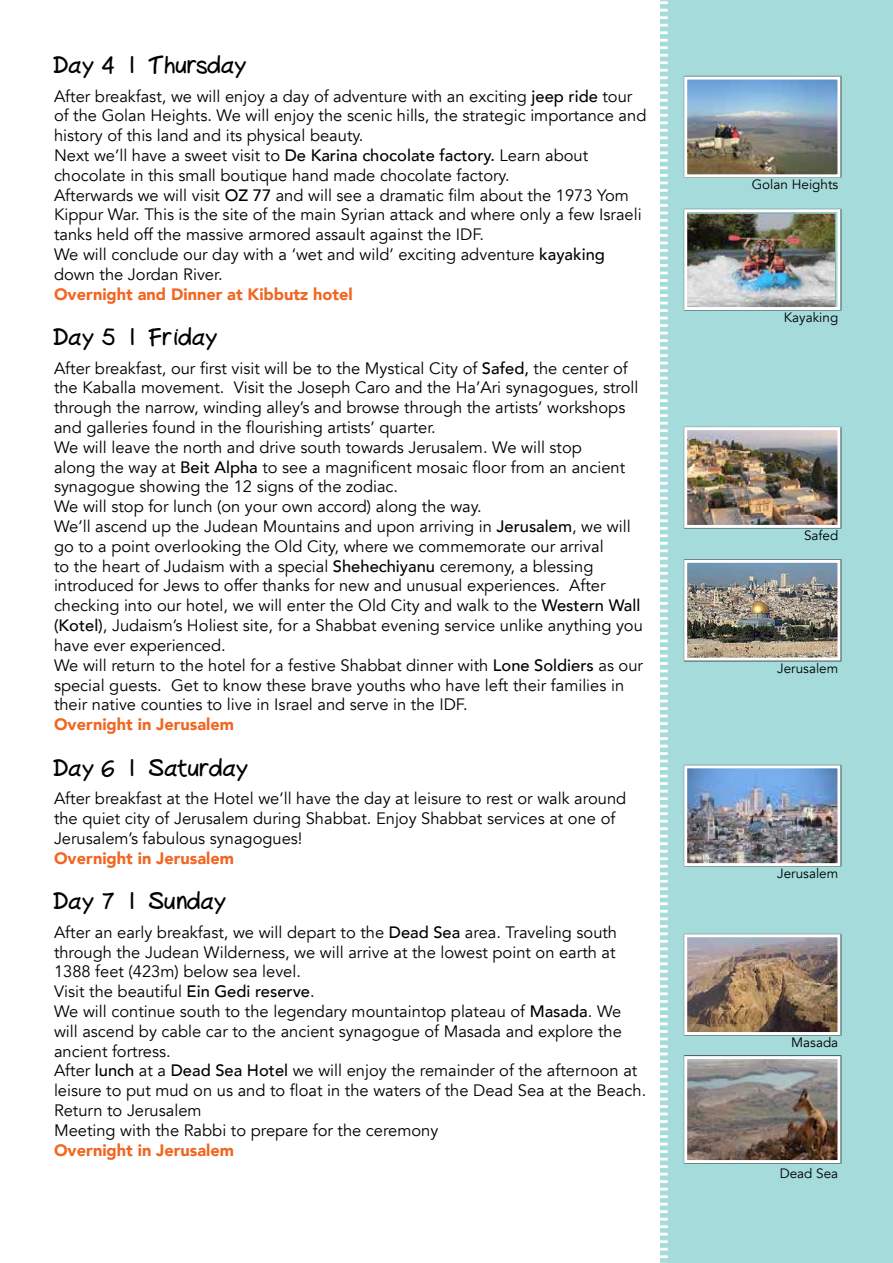
<style>
.page{position:relative;width:893px;height:1263px;background:#fff}
.page>*{position:absolute;margin:0;border:0;box-sizing:border-box;transform-origin:0 0}
.t1{font:24px "Peax Handwritingbold";color:#000}
.t2{font:16.5px/19.8px "Avenir";color:#000}
.t3{font:900 16.5px "Avenir";color:#f16621}
.t4{font:13.5px "Avenir";color:#000}
.s1{font-weight:500}
</style>
<div class="page">
<div style="left:660px;top:0;width:233px;height:1263px;background:#a5dbdb"></div>
<div style="left:683px;top:76px;width:158px;height:102px;background:#000;opacity:.75"></div>
<img style="left:688px;top:81px;width:148px;height:92px">
<div style="left:684px;top:77px;width:156px;height:100px;border:3px solid #fff"></div>
<div style="left:683px;top:426px;width:158px;height:103px;background:#000;opacity:.75"></div>
<img style="left:688px;top:431px;width:148px;height:93px">
<div style="left:684px;top:427px;width:156px;height:101px;border:3px solid #fff"></div>
<div style="left:683px;top:208px;width:158px;height:103px;background:#000;opacity:.75"></div>
<img style="left:688px;top:214px;width:146px;height:92px">
<div style="left:684px;top:209px;width:156px;height:101px;border:3px solid #fff"></div>
<div style="left:683px;top:559px;width:158px;height:102px;background:#000;opacity:.75"></div>
<img style="left:688px;top:564px;width:148px;height:93px">
<div style="left:684px;top:560px;width:156px;height:101px;border:3px solid #fff"></div>
<div style="left:683px;top:764px;width:158px;height:103px;background:#000;opacity:.75"></div>
<img style="left:688px;top:769px;width:148px;height:93px">
<div style="left:684px;top:765px;width:156px;height:101px;border:3px solid #fff"></div>
<div style="left:683px;top:933px;width:158px;height:103px;background:#000;opacity:.75"></div>
<img style="left:688px;top:938px;width:148px;height:93px">
<div style="left:684px;top:934px;width:156px;height:101px;border:3px solid #fff"></div>
<div style="left:683px;top:1055px;width:158px;height:109px;background:#000;opacity:.75"></div>
<img style="left:688px;top:1060px;width:148px;height:99px">
<div style="left:684px;top:1056px;width:156px;height:107px;border:3px solid #fff"></div>
<h1 class="t1" style="left:54px;top:53px;width:195px">Day 4 | Thursday</h1>
<p class="t2" style="left:54px;top:86px;width:594px">After breakfast, we will enjoy a day of adventure with an exciting <span class="s1">jeep ride</span> tour of the Golan Heights. We will enjoy the scenic hills, the strategic importance and history of this land and its physical beauty.<br>Next we’ll have a sweet visit to <span class="s1">De Karina chocolate factory.</span> Learn about chocolate in this small boutique hand made chocolate factory.<br>Afterwards we will visit <span class="s1">OZ 77</span> and will see a dramatic film about the 1973 Yom Kippur War. This is the site of the main Syrian attack and where only a few Israeli tanks held off the massive armored assault against the IDF.<br>We will conclude our day with a ‘wet and wild’ exciting adventure <span class="s1">kayaking </span>down the Jordan River.</p>
<p class="t3" style="left:54px;top:280px;width:300px">Overnight and Dinner at Kibbutz hotel</p>
<h1 class="t1" style="left:54px;top:326px;width:166px">Day 5 | Friday</h1>
<p class="t2" style="left:54px;top:358px;width:591px">After breakfast, our first visit will be to the Mystical City of <span class="s1">Safed,</span> the center of the Kaballa movement. Visit the Joseph Caro and the Ha’Ari synagogues, stroll through the narrow, winding alley’s and browse through the artists’ workshops and galleries found in the flourishing artists’ quarter.<br>We will leave the north and drive south towards Jerusalem. We will stop<br>along the way at <span class="s1">Beit Alpha</span> to see a magnificent mosaic floor from an ancient synagogue showing the 12 signs of the zodiac.<br>We will stop for lunch (on your own accord) along the way.<br>We’ll ascend up the Judean Mountains and upon arriving in <span class="s1">Jerusalem</span>, we will go to a point overlooking the Old City, where we commemorate our arrival<br>to the heart of Judaism with a special <span class="s1">Shehechiyanu</span> ceremony, a blessing introduced for Jews to offer thanks for new and unusual experiences. After checking into our hotel, we will enter the Old City and walk to the <span class="s1">Western Wall (Kotel)</span>, Judaism’s Holiest site, for a Shabbat evening service unlike anything you have ever experienced.<br>We will return to the hotel for a festive Shabbat dinner with <span class="s1">Lone Soldiers</span> as our special guests. Get to know these brave youths who have left their families in their native counties to live in Israel and serve in the IDF.</p>
<p class="t3" style="left:54px;top:710px;width:181px">Overnight in Jerusalem</p>
<h1 class="t1" style="left:54px;top:756px;width:197px">Day 6 | Saturday</h1>
<p class="t2" style="left:54px;top:789px;width:574px">After breakfast at the Hotel we’ll have the day at leisure to rest or walk around the quiet city of Jerusalem during Shabbat. Enjoy Shabbat services at one of<br>Jerusalem’s fabulous synagogues!</p>
<p class="t3" style="left:54px;top:844px;width:181px">Overnight in Jerusalem</p>
<h1 class="t1" style="left:54px;top:890px;width:175px">Day 7 | Sunday</h1>
<p class="t2" style="left:54px;top:922px;width:594px">After an early breakfast, we will depart to the <span class="s1">Dead Sea</span> area. Traveling south through the Judean Wilderness, we will arrive at the lowest point on earth at 1388 feet (423m) below sea level.<br>Visit the beautiful <span class="s1">Ein Gedi reserve</span>.<br>We will continue south to the legendary mountaintop plateau of <span class="s1">Masada</span>. We will ascend by cable car to the ancient synagogue of Masada and explore the ancient fortress.<br>After <span class="s1">lunch</span> at a <span class="s1">Dead Sea Hotel</span> we will enjoy the remainder of the afternoon at leisure to put mud on us and to float in the waters of the Dead Sea at the Beach.<br>Return to Jerusalem<br>Meeting with the Rabbi to prepare for the ceremony</p>
<p class="t3" style="left:54px;top:1136px;width:181px">Overnight in Jerusalem</p>
<p class="t4" style="left:752px;top:177px;width:88px">Golan Heights</p>
<p class="t4" style="left:784px;top:309px;width:56px">Kayaking</p>
<p class="t4" style="left:804px;top:527px;width:36px">Safed</p>
<p class="t4" style="left:777px;top:660px;width:63px">Jerusalem</p>
<p class="t4" style="left:777px;top:865px;width:63px">Jerusalem</p>
<p class="t4" style="left:791px;top:1034px;width:49px">Masada</p>
<p class="t4" style="left:780px;top:1165px;width:60px">Dead Sea</p>
</div>
